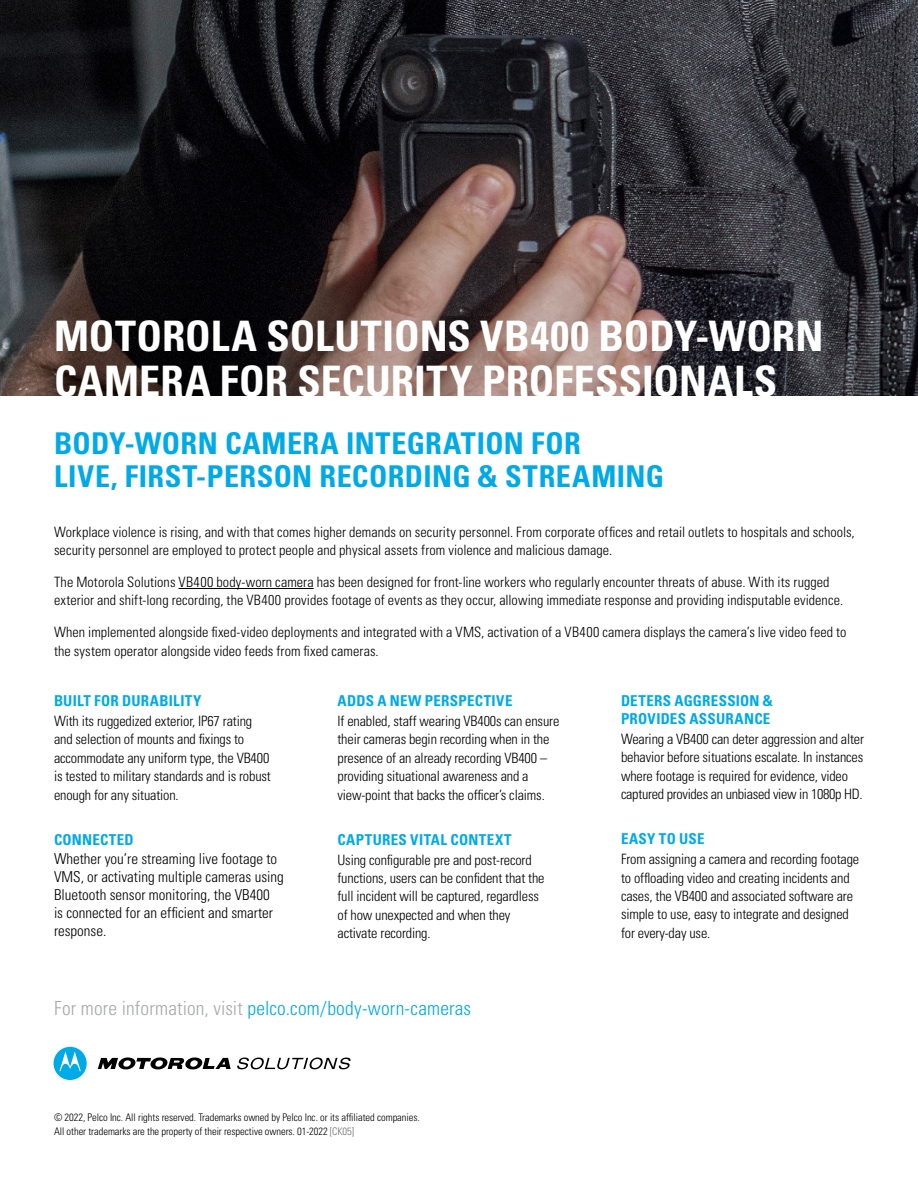
<style>
.page{position:relative;width:918px;height:1188px;background:#fff}
.page>*{position:absolute;margin:0;border:0;box-sizing:border-box;transform-origin:0 0}
.t1{font:700 condensed 42px/45px "Univers LT Std";letter-spacing:.005em;color:#fff}
.t2{font:700 condensed 30px/33px "Univers LT Std";letter-spacing:.015em;color:#00aae7}
.t3{font:300 condensed 19.5px "Univers LT Std";letter-spacing:.01em;color:#00aae7}
.t4{font:300 condensed 15px/18px "Univers LT Std";color:#000}
.t5{font:700 condensed 15px/18px "Univers LT Std";letter-spacing:.02em;color:#00aae7}
.t6{font:300 condensed 14.25px/18.3px "Univers LT Std";letter-spacing:-.01em;color:#000}
.t7{font:300 condensed 10.5px/13.5px "Univers LT Std";letter-spacing:-.005em;color:#000}
.s1{color:#a7a9ac}
.s2{color:#6d6e71}
</style>
<div class="page">
<img style="left:0;top:0;width:918px;height:395px">
<hr style="left:179px;top:588px;width:135px;height:1px;background:#000">
<svg style="left:98px;top:1057px;width:133px;height:13px"></svg>
<svg style="left:54px;top:1047px;width:33px;height:33px"></svg>
<svg style="left:237px;top:1058px;width:114px;height:11px"></svg>
<h1 class="t1" style="left:54px;top:313px;width:771px">MOTOROLA SOLUTIONS VB400 BODY-WORN<br>CAMERA FOR SECURITY PROFESSIONALS</h1>
<h2 class="t2" style="left:54px;top:426px;width:612px">BODY-WORN CAMERA INTEGRATION FOR<br>LIVE, FIRST-PERSON RECORDING &amp; STREAMING</h2>
<p class="t6" style="left:54px;top:523px;width:802px">Workplace violence is rising, and with that comes higher demands on security personnel. From corporate offices and retail outlets to hospitals and schools, security personnel are employed to protect people and physical assets from violence and malicious damage.</p>
<p class="t6" style="left:54px;top:573px;width:791px">The Motorola Solutions VB400 body-worn camera has been designed for front-line workers who regularly encounter threats of abuse. With its rugged exterior and shift-long recording, the VB400 provides footage of events as they occur, allowing immediate response and providing indisputable evidence.</p>
<p class="t6" style="left:54px;top:623px;width:794px">When implemented alongside fixed-video deployments and integrated with a VMS, activation of a VB400 camera displays the camera’s live video feed to the system operator alongside video feeds from fixed cameras.</p>
<p class="t5" style="left:54px;top:692px;width:149px">BUILT FOR DURABILITY</p>
<p class="t6" style="left:54px;top:712px;width:218px">With its ruggedized exterior, IP67 rating and selection of mounts and fixings to accommodate any uniform type, the VB400 is tested to military standards and is robust enough for any situation.</p>
<p class="t5" style="left:54px;top:830px;width:81px">CONNECTED</p>
<p class="t4" style="left:54px;top:850px;width:231px">Whether you’re streaming live footage to VMS, or activating multiple cameras using Bluetooth sensor monitoring, the VB400<br>is connected for an efficient and smarter response.</p>
<p class="t5" style="left:338px;top:692px;width:177px">ADDS A NEW PERSPECTIVE</p>
<p class="t6" style="left:338px;top:712px;width:223px">If enabled, staff wearing VB400s can ensure their cameras begin recording when in the presence of an already recording VB400 – providing situational awareness and a view-point that backs the officer’s claims.</p>
<p class="t5" style="left:338px;top:830px;width:176px">CAPTURES VITAL CONTEXT</p>
<p class="t6" style="left:338px;top:850px;width:209px">Using configurable pre and post-record functions, users can be confident that the full incident will be captured, regardless of how unexpected and when they activate recording.</p>
<p class="t5" style="left:621px;top:692px;width:153px">DETERS AGGRESSION &amp;<br>PROVIDES ASSURANCE</p>
<p class="t6" style="left:621px;top:730px;width:245px">Wearing a VB400 can deter aggression and alter behavior before situations escalate. In instances where footage is required for evidence, video captured provides an unbiased view in 1080p HD.</p>
<p class="t5" style="left:621px;top:830px;width:85px">EASY TO USE</p>
<p class="t6" style="left:621px;top:850px;width:240px">From assigning a camera and recording footage to offloading video and creating incidents and cases, the VB400 and associated software are simple to use, easy to integrate and designed for every-day use.</p>
<h3 class="t3" style="left:54px;top:996px;width:419px"><span class="s1">For more information, visit</span> pelco.com/body-worn-cameras</h3>
<p class="t7" style="left:54px;top:1111px;width:367px">© 2022, Pelco Inc. All rights reserved. Trademarks owned by Pelco Inc. or its affiliated companies.<br>All other trademarks are the property of their respective owners. 01-2022 <span class="s2">[CK05]</span></p>
</div>
